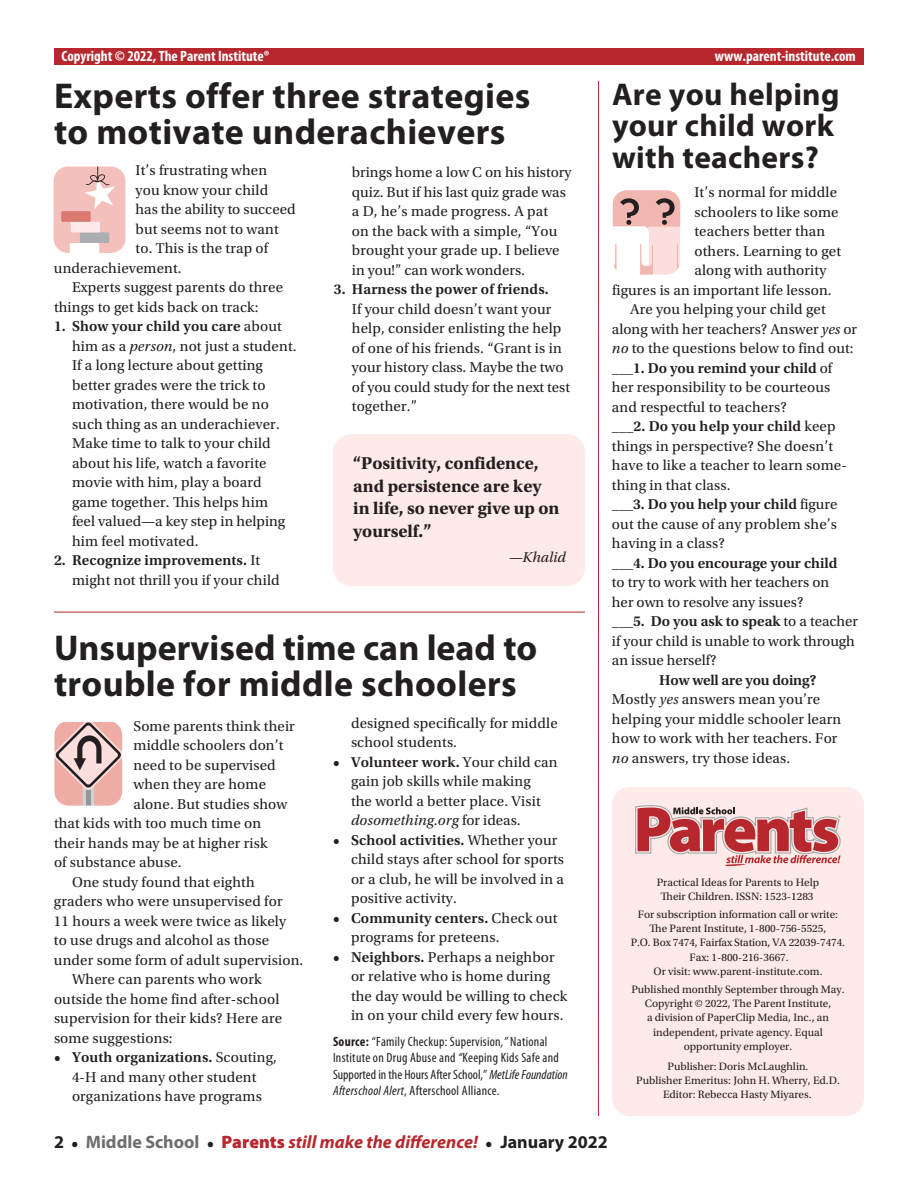
<style>
.page{position:relative;width:918px;height:1188px;background:#fff}
.page>*{position:absolute;margin:0;border:0;box-sizing:border-box;transform-origin:0 0}
.t1{font:700 36px/36px "Myriad Pro";letter-spacing:.01em;color:#231f20}
.t2{font:700 31.5px/31.5px "Myriad Pro";letter-spacing:.01em;color:#231f20}
.t3{font:700 18px/22.5px "Utopia Std";color:#231f20}
.t4{font:italic 700 18px "Myriad Pro";color:#b6282d}
.t5{font:15px/19.5px "Utopia Std";letter-spacing:.01em;color:#231f20}
.t6{font:600 15px "Utopia Std";color:#231f20}
.t7{font:700 condensed 15px "Myriad Pro";color:#fff}
.t8{font:italic 15px "Utopia Std";color:#231f20}
.t9{font:condensed 13.5px/16.5px "Myriad Pro";letter-spacing:.02em;color:#231f20}
.t10{font:11.25px/14.1px "Utopia Std";color:#231f20;text-align:center}
.s1{font-weight:600}
.s2{font-style:italic}
.s3{font-weight:700}
.s4{font-weight:400}
.s5{font-style:normal;color:#231f20}
.s6{font-family:"Utopia Std";font-style:normal;font-size:15px;color:#231f20}
.s7{font-style:normal;color:#6c6d70}
.s8{font-weight:900;font-style:normal}
</style>
<div class="page">
<div style="left:612px;top:787px;width:252px;height:329px;background:#feeae8;border-radius:18px"></div>
<svg style="left:635px;top:806px;width:206px;height:60px"></svg>
<div style="left:54px;top:49px;width:810px;height:16px;background:#b6282d"></div>
<svg style="left:53px;top:166px;width:73px;height:87px;background:#efc5c1"></svg>
<svg style="left:612px;top:190px;width:69px;height:85px"></svg>
<svg style="left:54px;top:723px;width:69px;height:83px;background:#d3aba8"></svg>
<div style="left:333px;top:434px;width:252px;height:152px;background:#feeae8;border-radius:18px"></div>
<hr style="left:54px;top:612px;width:531px;height:1px;background:#b6282d">
<hr style="left:598px;top:81px;width:1px;height:1035px;background:#b6282d">
<p class="t7" style="left:62px;top:46px;width:210px">Copyright © 2022, The Parent Institute®</p>
<p class="t7" style="left:715px;top:46px;width:142px">www.parent-institute.com</p>
<h1 class="t1" style="left:54px;top:77px;width:478px">Experts offer three strategies to motivate underachievers</h1>
<p class="t5" style="left:136px;top:161px;width:133px">It’s frustrating when</p>
<p class="t5" style="left:136px;top:180px;width:134px">you know your child</p>
<p class="t5" style="left:136px;top:200px;width:161px">has the ability to succeed</p>
<p class="t5" style="left:136px;top:219px;width:145px">but seems not to want</p>
<p class="t5" style="left:136px;top:239px;width:134px">to. This is the trap of</p>
<p class="t5" style="left:54px;top:258px;width:129px">underachievement.</p>
<p class="t5" style="left:72px;top:278px;width:213px">Experts suggest parents do three</p>
<p class="t5" style="left:54px;top:297px;width:206px">things to get kids back on track:</p>
<p class="t5" style="left:72px;top:317px;width:226px;text-indent:-18px"><span class="s1">1. Show your child you care</span> about him as a <span class="s2">person</span>, not just a student.<br>If a long lecture about getting better grades were the trick to motivation, there would be no such thing as an underachiever.<br>Make time to talk to your child about his life, watch a favorite movie with him, play a board game together. This helps him<br>feel valued—a key step in helping him feel motivated.</p>
<p class="t5" style="left:72px;top:551px;width:209px;text-indent:-18px"><span class="s1">2. Recognize improvements.</span> It might not thrill you if your child</p>
<p class="t5" style="left:352px;top:163px;width:221px">brings home a low C on his history quiz. But if his last quiz grade was a D, he’s made progress. A pat<br>on the back with a simple, “You brought your grade up. I believe in you!” can work wonders.</p>
<p class="t6" style="left:334px;top:281px;width:216px">3. Harness the power of friends.</p>
<p class="t5" style="left:352px;top:300px;width:220px">If your child doesn’t want your help, consider enlisting the help of one of his friends. “Grant is in your history class. Maybe the two of you could study for the next test together.”</p>
<p class="t3" style="left:353px;top:452px;width:208px">“Positivity, confidence, and persistence are key in life, so never give up on yourself.”</p>
<p class="t8" style="left:509px;top:549px;width:59px">—Khalid</p>
<h1 class="t1" style="left:54px;top:629px;width:485px">Unsupervised time can lead to trouble for middle schoolers</h1>
<p class="t5" style="left:134px;top:716px;width:163px">Some parents think their</p>
<p class="t5" style="left:134px;top:736px;width:152px">middle schoolers don’t</p>
<p class="t5" style="left:134px;top:755px;width:144px">need to be supervised</p>
<p class="t5" style="left:134px;top:775px;width:134px">when they are home</p>
<p class="t5" style="left:134px;top:794px;width:155px">alone. But studies show</p>
<p class="t5" style="left:54px;top:814px;width:209px">that kids with too much time on</p>
<p class="t5" style="left:54px;top:833px;width:215px">their hands may be at higher risk</p>
<p class="t5" style="left:54px;top:853px;width:129px">of substance abuse.</p>
<p class="t5" style="left:72px;top:872px;width:184px">One study found that eighth</p>
<p class="t5" style="left:54px;top:892px;width:230px">graders who were unsupervised for</p>
<p class="t5" style="left:54px;top:911px;width:234px">11 hours a week were twice as likely</p>
<p class="t5" style="left:54px;top:931px;width:217px">to use drugs and alcohol as those</p>
<p class="t5" style="left:54px;top:950px;width:251px">under some form of adult supervision.</p>
<p class="t5" style="left:72px;top:970px;width:191px">Where can parents who work</p>
<p class="t5" style="left:54px;top:989px;width:227px">outside the home find after-school</p>
<p class="t5" style="left:54px;top:1009px;width:230px">supervision for their kids? Here are</p>
<p class="t5" style="left:54px;top:1028px;width:120px">some suggestions:</p>
<p class="t5" style="left:54px;top:1048px;width:225px;text-align:center"><span class="s1">• Youth organizations.</span> Scouting,<br>4-H and many other student organizations have programs</p>
<p class="t5" style="left:351px;top:713px;width:208px">designed specifically for middle school students.</p>
<p class="t5" style="left:351px;top:752px;width:208px;text-indent:-18px"><span class="s1">• Volunteer work.</span> Your child can gain job skills while making<br>the world a better place. Visit <span class="s2">dosomething.org</span> for ideas.</p>
<p class="t5" style="left:351px;top:830px;width:215px;text-indent:-18px"><span class="s1">• School activities.</span> Whether your child stays after school for sports or a club, he will be involved in a positive activity.</p>
<p class="t5" style="left:351px;top:908px;width:208px;text-indent:-18px"><span class="s1">• Community centers.</span> Check out programs for preteens.</p>
<p class="t5" style="left:351px;top:947px;width:218px;text-indent:-18px"><span class="s1">• Neighbors.</span> Perhaps a neighbor or relative who is home during the day would be willing to check in on your child every few hours.</p>
<p class="t9" style="left:333px;top:1033px;width:236px"><span class="s3">Source:</span> “Family Checkup: Supervision<span class="s2">,”</span> National Institute on Drug Abuse and <span class="s2">“</span>Keeping Kids Safe and Supported in the Hours After School,” <span class="s2">MetLife Foundation Afterschool Alert</span>, Afterschool Alliance.</p>
<h2 class="t2" style="left:612px;top:77px;width:229px">Are you helping your child work with teachers?</h2>
<p class="t5" style="left:694px;top:183px;width:144px">It’s normal for middle</p>
<p class="t5" style="left:694px;top:203px;width:146px">schoolers to like some</p>
<p class="t5" style="left:694px;top:222px;width:132px">teachers better than</p>
<p class="t5" style="left:694px;top:242px;width:148px">others. Learning to get</p>
<p class="t5" style="left:694px;top:261px;width:133px">along with authority</p>
<p class="t5" style="left:612px;top:281px;width:221px">figures is an important life lesson.</p>
<p class="t5" style="left:630px;top:300px;width:197px">Are you helping your child get</p>
<p class="t5" style="left:612px;top:320px;width:247px">along with her teachers? Answer <span class="s2">yes</span> or</p>
<p class="t5" style="left:612px;top:339px;width:243px"><span class="s2">no</span> to the questions below to find out:</p>
<p class="t6" style="left:612px;top:360px;width:222px">___1. Do you remind your child <span class="s4">of</span></p>
<p class="t5" style="left:612px;top:378px;width:220px">her responsibility to be courteous</p>
<p class="t5" style="left:612px;top:398px;width:176px">and respectful to teachers?</p>
<p class="t6" style="left:612px;top:418px;width:225px">___2. Do you help your child <span class="s4">keep</span></p>
<p class="t5" style="left:612px;top:437px;width:223px">things in perspective? She doesn’t</p>
<p class="t5" style="left:612px;top:456px;width:237px">have to like a teacher to learn some-</p>
<p class="t5" style="left:612px;top:476px;width:120px">thing in that class.</p>
<p class="t6" style="left:612px;top:496px;width:227px">___3. Do you help your child <span class="s4">figure</span></p>
<p class="t5" style="left:612px;top:515px;width:227px">out the cause of any problem she’s</p>
<p class="t5" style="left:612px;top:534px;width:114px">having in a class?</p>
<p class="t6" style="left:612px;top:555px;width:227px">___4. Do you encourage your child</p>
<p class="t5" style="left:612px;top:573px;width:248px">to try to work with her teachers on<br>her own to resolve any issues?<br><span class="s1">___5. Do you ask to speak</span> to a teacher if your child is unable to work through an issue herself?</p>
<p class="t5" style="left:612px;top:671px;width:231px;text-indent:47px"><span class="s1">How well are you doing?<br></span>Mostly <span class="s2">yes</span> answers mean you’re helping your middle schooler learn how to work with her teachers. For <span class="s2">no</span> answers, try those ideas.</p>
<p class="t10" style="left:657px;top:875px;width:164px">Practical Ideas for Parents to Help<br>Their Children. ISSN: 1523-1283</p>
<p class="t10" style="left:631px;top:908px;width:216px">For subscription information call or write:<br>The Parent Institute, 1-800-756-5525,<br>P.O. Box 7474, Fairfax Station, VA 22039-7474.<br>Fax: 1-800-216-3667.<br>Or visit: www.parent-institute.com.</p>
<p class="t10" style="left:631px;top:983px;width:215px">Published monthly September through May.<br>Copyright © 2022, The Parent Institute,<br>a division of PaperClip Media, Inc., an independent, private agency. Equal opportunity employer.</p>
<p class="t10" style="left:636px;top:1059px;width:205px">Publisher: Doris McLaughlin.<br>Publisher Emeritus: John H. Wherry, Ed.D.<br>Editor: Rebecca Hasty Miyares.</p>
<p class="t4" style="left:54px;top:1130px;width:555px"><span class="s5">2</span> <span class="s6">•</span> <span class="s7">Middle School</span> <span class="s6">•</span> <span class="s8">Parents</span> still make the difference! <span class="s6">•</span> <span class="s5">January 2022</span></p>
</div>
